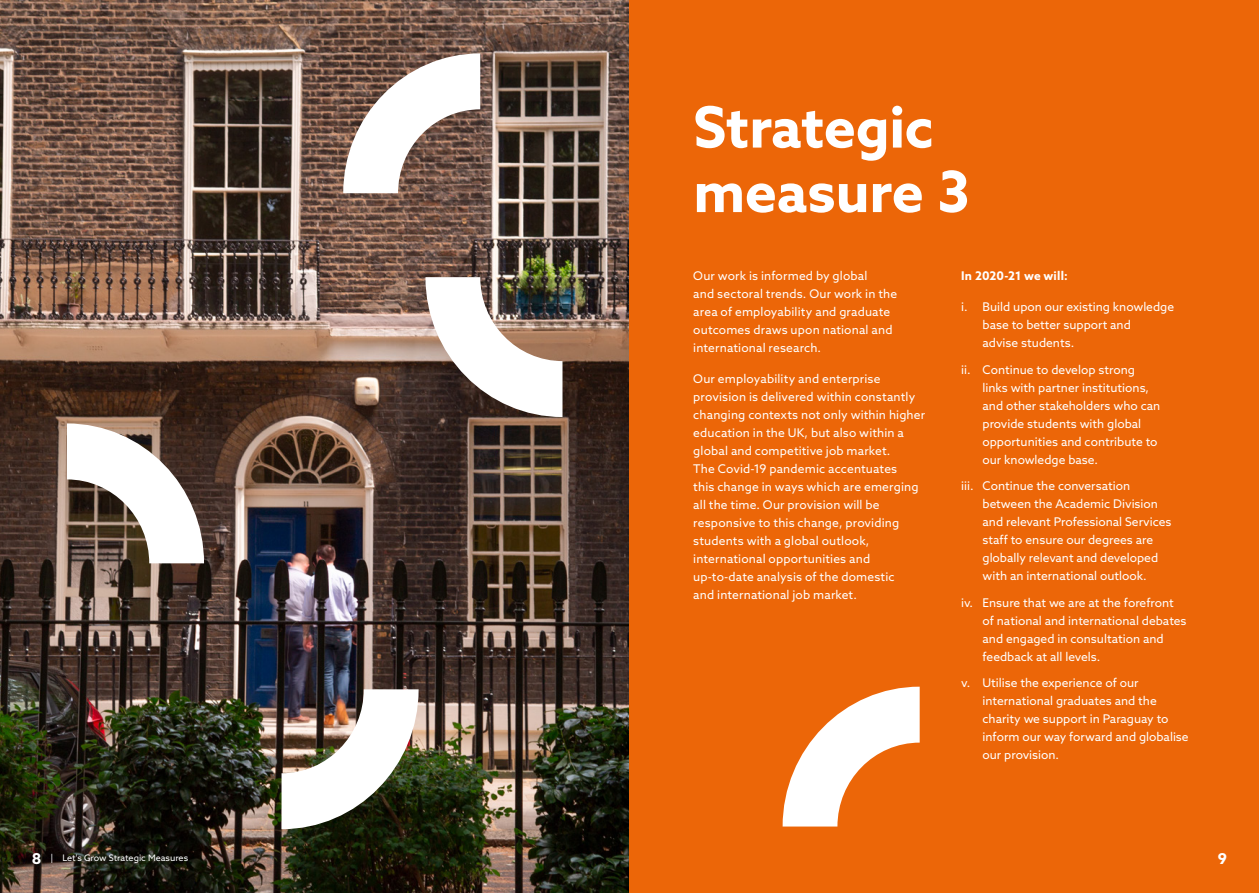
<style>
.page{position:relative;width:1259px;height:893px;background:#fff}
.page>*{position:absolute;margin:0;border:0;box-sizing:border-box;transform-origin:0 0}
.Section_Heading{font:700 57px/64.5px "Azo Sans";letter-spacing:-.005em;color:#fff}
.t1{font:700 15px "Azo Sans";color:#fff}
.Small_letter_list__W{font:12px/18px "Azo Sans";color:#fff}
.Body__WHITE{font:12px/18px "Azo Sans";letter-spacing:.01em;color:#fff}
.Body__WHITE-2{font:700 12px "Azo Sans";letter-spacing:.005em;color:#fff}
.t2{font:9px "Azo Sans";color:#fff}
.s1{font-weight:700;font-size:15px}
</style>
<div class="page">
<img style="left:0;top:0;width:629px;height:893px">
<div style="left:629px;top:0;width:630px;height:893px;background:#ec6608"></div>
<svg style="left:67px;top:423px;width:137px;height:140px"></svg>
<img style="left:281px;top:689px;width:137px;height:140px">
<img style="left:425px;top:277px;width:137px;height:140px">
<svg style="left:343px;top:53px;width:137px;height:140px"></svg>
<svg style="left:782px;top:687px;width:137px;height:139px"></svg>
<p class="Section_Heading" style="left:693px;top:94px;width:278px">Strategic measure 3</p>
<p class="Body__WHITE" style="left:693px;top:267px;width:205px">Our work is informed by global<br>and sectoral trends. Our work in the area of employability and graduate outcomes draws upon national and international research.</p>
<p class="Body__WHITE" style="left:693px;top:370px;width:233px">Our employability and enterprise provision is delivered within constantly changing contexts not only within higher education in the UK, but also within a global and competitive job market.<br>The Covid-19 pandemic accentuates<br>this change in ways which are emerging all the time. Our provision will be responsive to this change, providing students with a global outlook, international opportunities and up-to-date analysis of the domestic<br>and international job market.</p>
<p class="Body__WHITE-2" style="left:961px;top:268px;width:108px">In 2020-21 we will:</p>
<p class="Small_letter_list__W" style="left:982px;top:298px;width:193px;text-indent:-21px">i. Build upon our existing knowledge base to better support and<br>advise students.</p>
<p class="Small_letter_list__W" style="left:982px;top:360px;width:179px;text-indent:-21px">ii. Continue to develop strong links with partner institutions, and other stakeholders who can provide students with global opportunities and contribute to our knowledge base.</p>
<p class="Small_letter_list__W" style="left:982px;top:477px;width:190px;text-indent:-21px">iii. Continue the conversation between the Academic Division and relevant Professional Services staff to ensure our degrees are globally relevant and developed with an international outlook.</p>
<p class="Small_letter_list__W" style="left:982px;top:593px;width:206px;text-indent:-21px">iv. Ensure that we are at the forefront of national and international debates and engaged in consultation and feedback at all levels.</p>
<p class="Small_letter_list__W" style="left:982px;top:674px;width:208px;text-indent:-21px">v. Utilise the experience of our international graduates and the charity we support in Paraguay to inform our way forward and globalise our provision.</p>
<p class="t2" style="left:32px;top:852px;width:158px"><span class="s1">8</span> | Let's Grow Strategic Measures</p>
<p class="t1" style="left:1217px;top:849px;width:11px">9</p>
</div>
